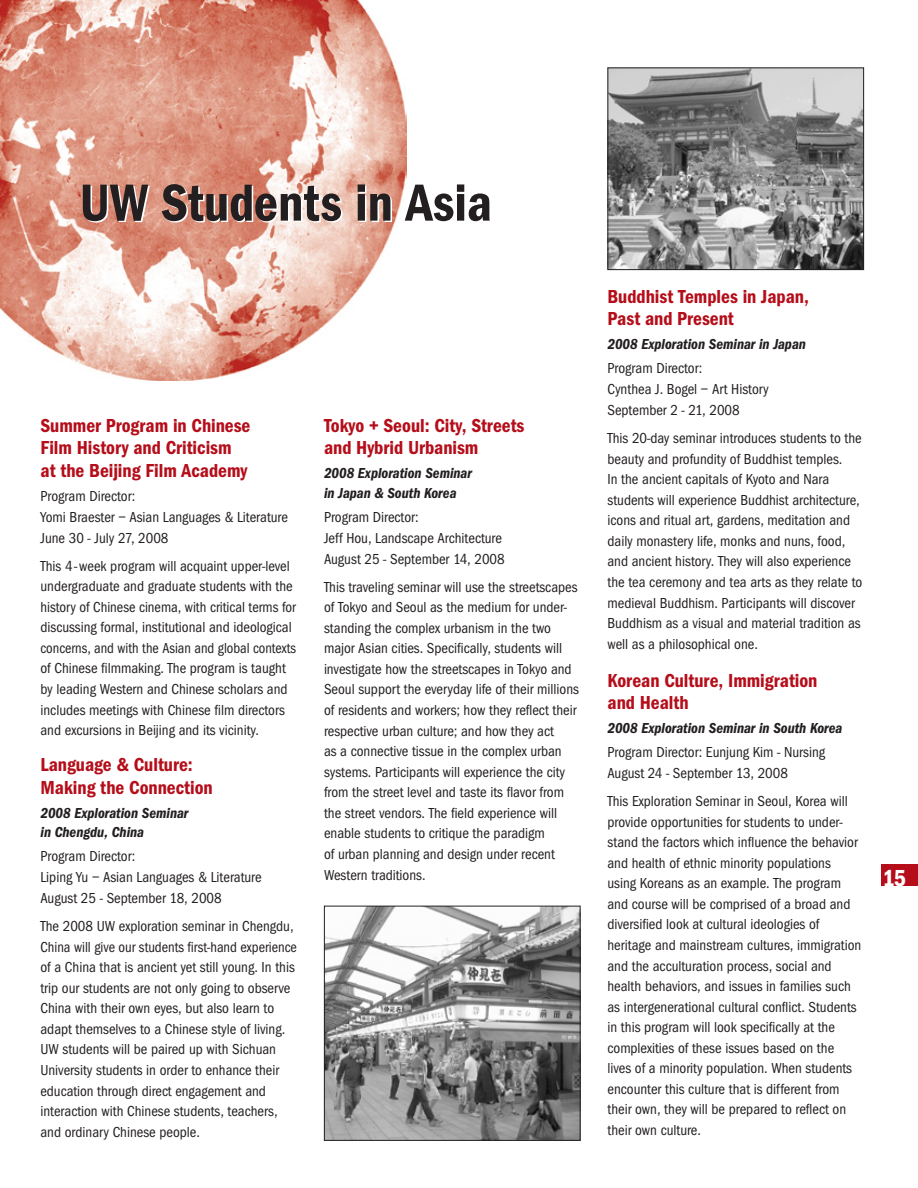
<style>
.page{position:relative;width:918px;height:1188px;background:#fff}
.page>*{position:absolute;margin:0;border:0;box-sizing:border-box;transform-origin:0 0}
.t1{font:600 condensed 54px "Franklin Gothic";color:#231f20}
.t2{font:600 condensed 24px "Franklin Gothic";color:#fff}
.t3{font:600 condensed 19.5px/22.5px "Franklin Gothic";color:#b50e1a}
.t4{font:condensed 15px/20.5px "Franklin Gothic";color:#231f20}
.t5{font:italic 600 condensed 15px/19.5px "Franklin Gothic";color:#231f20}
.s1{color:#fff}
</style>
<div class="page">
<div style="left:882px;top:864px;width:36px;height:21px;background:#b50e1a"></div>
<img style="left:0;top:0;width:407px;height:380px">
<img style="left:610px;top:70px;width:252px;height:198px">
<div style="left:608px;top:68px;width:256px;height:202px;border:1px solid #231f20"></div>
<img style="left:326px;top:908px;width:252px;height:231px">
<div style="left:324px;top:906px;width:256px;height:235px;border:1px solid #231f20"></div>
<h1 class="t1" style="left:79px;top:172px;width:414px">UW <span class="s1">Students</span> in Asia</h1>
<h3 class="t3" style="left:40px;top:414px;width:212px">Summer Program in Chinese<br>Film History and Criticism at the Beijing Film Academy</h3>
<p class="t4" style="left:40px;top:485px;width:249px;line-height:21px">Program Director:<br>Yomi Braester – Asian Languages &amp; Literature<br>June 30 - July 27, 2008</p>
<p class="t4" style="left:40px;top:556px;width:257px">This 4-week program will acquaint upper-level undergraduate and graduate students with the history of Chinese cinema, with critical terms for discussing formal, institutional and ideological concerns, and with the Asian and global contexts of Chinese filmmaking. The program is taught by leading Western and Chinese scholars and includes meetings with Chinese film directors and excursions in Beijing and its vicinity.</p>
<h3 class="t3" style="left:40px;top:753px;width:174px">Language &amp; Culture:<br>Making the Connection</h3>
<p class="t5" style="left:40px;top:803px;width:149px">2008 Exploration Seminar in Chengdu, China</p>
<p class="t4" style="left:40px;top:846px;width:223px;line-height:21px">Program Director:<br>Liping Yu – Asian Languages &amp; Literature<br>August 25 - September 18, 2008</p>
<p class="t4" style="left:40px;top:916px;width:258px">The 2008 UW exploration seminar in Chengdu, China will give our students first-hand experience of a China that is ancient yet still young. In this trip our students are not only going to observe China with their own eyes, but also learn to adapt themselves to a Chinese style of living.<br>UW students will be paired up with Sichuan University students in order to enhance their education through direct engagement and interaction with Chinese students, teachers, and ordinary Chinese people.</p>
<h3 class="t3" style="left:324px;top:414px;width:202px">Tokyo + Seoul: City, Streets and Hybrid Urbanism</h3>
<p class="t5" style="left:324px;top:464px;width:149px">2008 Exploration Seminar in Japan &amp; South Korea</p>
<p class="t4" style="left:324px;top:506px;width:182px;line-height:21px">Program Director:<br>Jeff Hou, Landscape Architecture<br>August 25 - September 14, 2008</p>
<p class="t4" style="left:324px;top:577px;width:257px">This traveling seminar will use the streetscapes of Tokyo and Seoul as the medium for under&shy;standing the complex urbanism in the two major Asian cities. Specifically, students will investigate how the streetscapes in Tokyo and Seoul support the everyday life of their millions of residents and workers; how they reflect their respective urban culture; and how they act<br>as a connective tissue in the complex urban systems. Participants will experience the city from the street level and taste its flavor from the street vendors. The field experience will enable students to critique the paradigm<br>of urban planning and design under recent Western traditions.</p>
<h3 class="t3" style="left:608px;top:285px;width:203px">Buddhist Temples in Japan,<br>Past and Present</h3>
<p class="t5" style="left:608px;top:335px;width:200px">2008 Exploration Seminar in Japan</p>
<p class="t4" style="left:608px;top:358px;width:163px;line-height:21px">Program Director:<br>Cynthea J. Bogel – Art History<br>September 2 - 21, 2008</p>
<p class="t4" style="left:608px;top:428px;width:256px">This 20-day seminar introduces students to the beauty and profundity of Buddhist temples.<br>In the ancient capitals of Kyoto and Nara students will experience Buddhist architecture, icons and ritual art, gardens, meditation and daily monastery life, monks and nuns, food, and ancient history. They will also experience the tea ceremony and tea arts as they relate to medieval Buddhism. Participants will discover Buddhism as a visual and material tradition as well as a philosophical one.</p>
<h3 class="t3" style="left:608px;top:669px;width:212px">Korean Culture, Immigration and Health</h3>
<p class="t5" style="left:608px;top:719px;width:236px">2008 Exploration Seminar in South Korea</p>
<p class="t4" style="left:608px;top:742px;width:219px;line-height:21px">Program Director: Eunjung Kim - Nursing<br>August 24 - September 13, 2008</p>
<p class="t4" style="left:608px;top:791px;width:255px">This Exploration Seminar in Seoul, Korea will provide opportunities for students to under&shy;stand the factors which influence the behavior and health of ethnic minority populations using Koreans as an example. The program and course will be comprised of a broad and diversified look at cultural ideologies of heritage and mainstream cultures, immigration and the acculturation process, social and health behaviors, and issues in families such as intergenerational cultural conflict. Students in this program will look specifically at the complexities of these issues based on the lives of a minority population. When students encounter this culture that is different from their own, they will be prepared to reflect on their own culture.</p>
<h2 class="t2" style="left:882px;top:864px;width:25px">15</h2>
</div>
